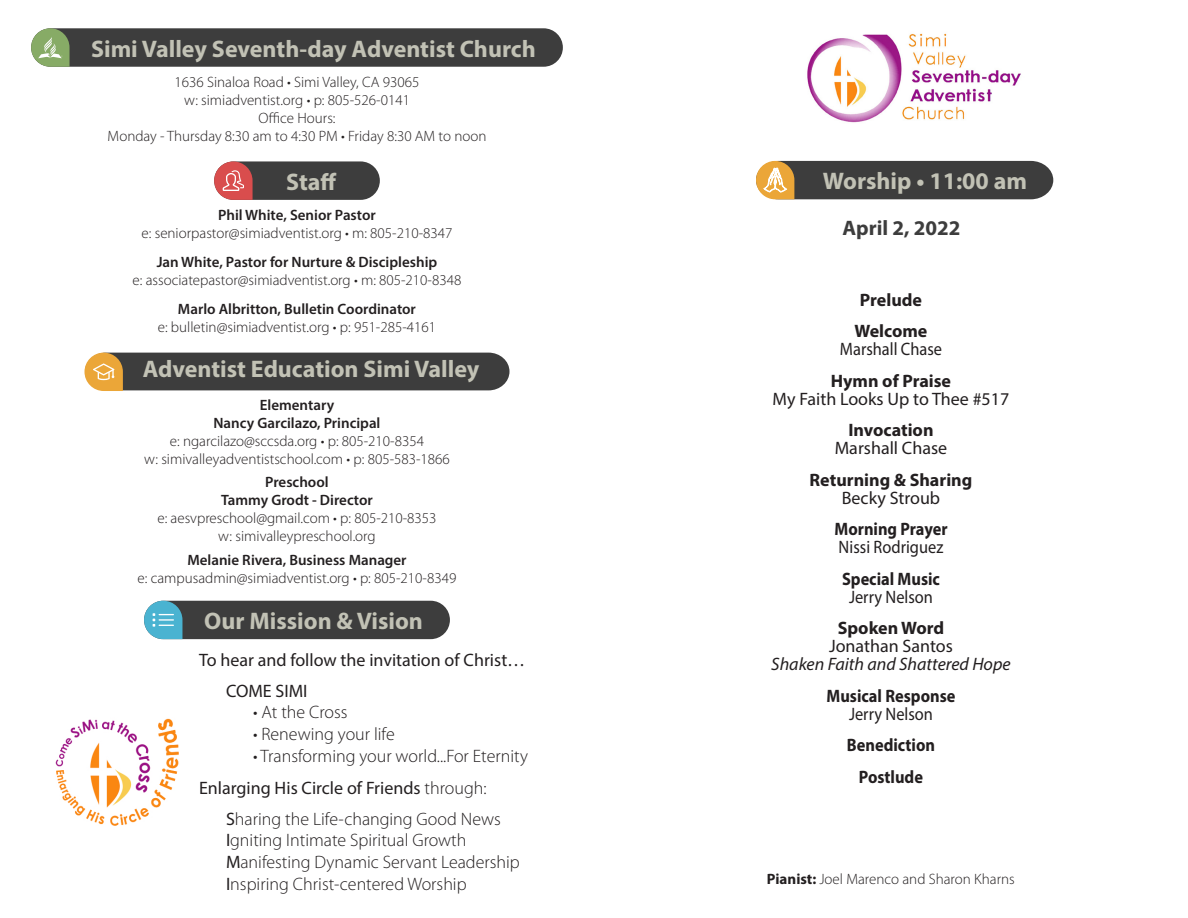
<style>
.page{position:relative;width:1188px;height:918px;background:#fff}
.page>*{position:absolute;margin:0;border:0;box-sizing:border-box;transform-origin:0 0}
.t1{font:700 24px "Myriad Pro";color:#c2c2b5}
.t2{font:700 21px "Myriad Pro";color:#3d3d3d}
.t3{font:300 18px "Myriad Pro";color:#231f20}
.t4{font:18px "Myriad Pro";color:#231f20}
.t5{font:700 18px "Myriad Pro";color:#231f20}
.t6{font:700 18px "Myriad Pro";color:#231f20;scale:.91 1}
.t7{font:18px "Myriad Pro";color:#231f20;scale:.91 1}
.t8{font:italic 18px "Myriad Pro";color:#231f20}
.t9{font:300 15px "Myriad Pro";color:#231f20}
.t10{font:600 15px "Myriad Pro";color:#231f20}
.s1{font-weight:300}
.s2{font-weight:400}
.s3{font-weight:700}
</style>
<div class="page">
<svg style="left:84px;top:353px;width:426px;height:38px;background:#514c44"></svg>
<img style="left:807px;top:33px;width:214px;height:90px">
<div style="left:214px;top:161px;width:166px;height:39px;background:#3d3d3d;border-radius:19px"></div>
<svg style="left:214px;top:161px;width:39px;height:39px;background:#d46d6d"></svg>
<div style="left:31px;top:28px;width:532px;height:39px;background:#3d3d3d;border-radius:19px"></div>
<svg style="left:31px;top:28px;width:39px;height:39px;background:#98b380"></svg>
<div style="left:144px;top:601px;width:306px;height:38px;background:#3d3d3d;border-radius:19px"></div>
<svg style="left:144px;top:601px;width:38px;height:38px"></svg>
<img style="left:55px;top:718px;width:124px;height:108px">
<svg style="left:756px;top:161px;width:297px;height:38px;background:#554f45"></svg>
<p class="t1" style="left:91px;top:33px;width:446px">Simi Valley Seventh-day Adventist Church</p>
<p class="t9" style="left:175px;top:73px;width:246px">1636 Sinaloa Road • Simi Valley, CA 93065</p>
<p class="t9" style="left:184px;top:91px;width:227px">w: simiadventist.org • p: 805-526-0141</p>
<p class="t9" style="left:258px;top:109px;width:79px">Office Hours:</p>
<p class="t9" style="left:108px;top:127px;width:380px">Monday - Thursday 8:30 am to 4:30 PM • Friday 8:30 AM to noon</p>
<p class="t1" style="left:286px;top:166px;width:52px">Staff</p>
<p class="t10" style="left:218px;top:205px;width:159px">Phil White, Senior Pastor</p>
<p class="t9" style="left:142px;top:224px;width:312px">e: seniorpastor@simiadventist.org • m: 805-210-8347</p>
<p class="t10" style="left:157px;top:252px;width:282px">Jan White, Pastor for Nurture &amp; Discipleship</p>
<p class="t9" style="left:133px;top:271px;width:330px">e: associatepastor@simiadventist.org • m: 805-210-8348</p>
<p class="t10" style="left:178px;top:299px;width:240px">Marlo Albritton, Bulletin Coordinator</p>
<p class="t9" style="left:158px;top:318px;width:280px">e: bulletin@simiadventist.org • p: 951-285-4161</p>
<p class="t1" style="left:143px;top:353px;width:338px">Adventist Education Simi Valley</p>
<p class="t10" style="left:260px;top:395px;width:76px">Elementary</p>
<p class="t10" style="left:214px;top:413px;width:168px">Nancy Garcilazo, Principal</p>
<p class="t9" style="left:170px;top:432px;width:256px">e: ngarcilazo@sccsda.org • p: 805-210-8354</p>
<p class="t9" style="left:144px;top:450px;width:307px">w: simivalleyadventistschool.com • p: 805-583-1866</p>
<p class="t10" style="left:265px;top:473px;width:65px">Preschool</p>
<p class="t10" style="left:221px;top:491px;width:153px">Tammy Grodt - Director</p>
<p class="t9" style="left:157px;top:509px;width:281px">e: aesvpreschool@gmail.com • p: 805-210-8353</p>
<p class="t9" style="left:218px;top:527px;width:159px">w: simivalleypreschool.org</p>
<p class="t10" style="left:187px;top:550px;width:221px">Melanie Rivera, Business Manager</p>
<p class="t9" style="left:138px;top:569px;width:320px">e: campusadmin@simiadventist.org • p: 805-210-8349</p>
<p class="t1" style="left:204px;top:605px;width:220px">Our Mission &amp; Vision</p>
<p class="t4" style="left:199px;top:649px;width:328px">To hear and follow the invitation of Christ…</p>
<p class="t4" style="left:226px;top:680px;width:83px">COME SIMI</p>
<p class="t3" style="left:253px;top:702px;width:96px">• At the Cross</p>
<p class="t3" style="left:253px;top:723px;width:143px">• Renewing your life</p>
<p class="t3" style="left:253px;top:745px;width:276px">• Transforming your world...For Eternity</p>
<p class="t4" style="left:199px;top:777px;width:289px">Enlarging His Circle of Friends <span class="s1">through:</span></p>
<p class="t3" style="left:226px;top:808px;width:276px"><span class="s2">S</span>haring the Life-changing Good News</p>
<p class="t3" style="left:226px;top:830px;width:242px"><span class="s2">I</span>gniting Intimate Spiritual Growth</p>
<p class="t3" style="left:226px;top:851px;width:295px"><span class="s2">M</span>anifesting Dynamic Servant Leadership</p>
<p class="t3" style="left:226px;top:873px;width:242px"><span class="s2">I</span>nspiring Christ-centered Worship</p>
<p class="t1" style="left:823px;top:165px;width:206px">Worship • 11:00 am</p>
<p class="t2" style="left:843px;top:214px;width:119px">April 2, 2022</p>
<p class="t5" style="left:860px;top:288px;width:64px">Prelude</p>
<p class="t5" style="left:855px;top:319px;width:74px">Welcome</p>
<p class="t7" style="left:840px;top:338px;width:114px">Marshall Chase</p>
<p class="t5" style="left:831px;top:369px;width:122px">Hymn of Praise</p>
<p class="t4" style="left:773px;top:388px;width:238px">My Faith Looks Up to Thee #517</p>
<p class="t5" style="left:848px;top:418px;width:87px">Invocation</p>
<p class="t4" style="left:835px;top:437px;width:114px">Marshall Chase</p>
<p class="t5" style="left:810px;top:468px;width:164px">Returning &amp; Sharing</p>
<p class="t4" style="left:842px;top:487px;width:100px">Becky Stroub</p>
<p class="t6" style="left:834px;top:517px;width:126px">Morning Prayer</p>
<p class="t7" style="left:839px;top:536px;width:117px">Nissi Rodriguez</p>
<p class="t6" style="left:842px;top:567px;width:109px">Special Music</p>
<p class="t7" style="left:849px;top:586px;width:94px">Jerry Nelson</p>
<p class="t5" style="left:838px;top:616px;width:108px">Spoken Word</p>
<p class="t4" style="left:829px;top:635px;width:125px">Jonathan Santos</p>
<p class="t8" style="left:771px;top:653px;width:241px">Shaken Faith and Shattered Hope</p>
<p class="t6" style="left:827px;top:684px;width:143px">Musical Response</p>
<p class="t7" style="left:849px;top:703px;width:94px">Jerry Nelson</p>
<p class="t6" style="left:847px;top:733px;width:98px">Benediction</p>
<p class="t6" style="left:859px;top:765px;width:72px">Postlude</p>
<p class="t9" style="left:767px;top:870px;width:249px"><span class="s3">Pianist:</span> Joel Marenco and Sharon Kharns</p>
</div>
